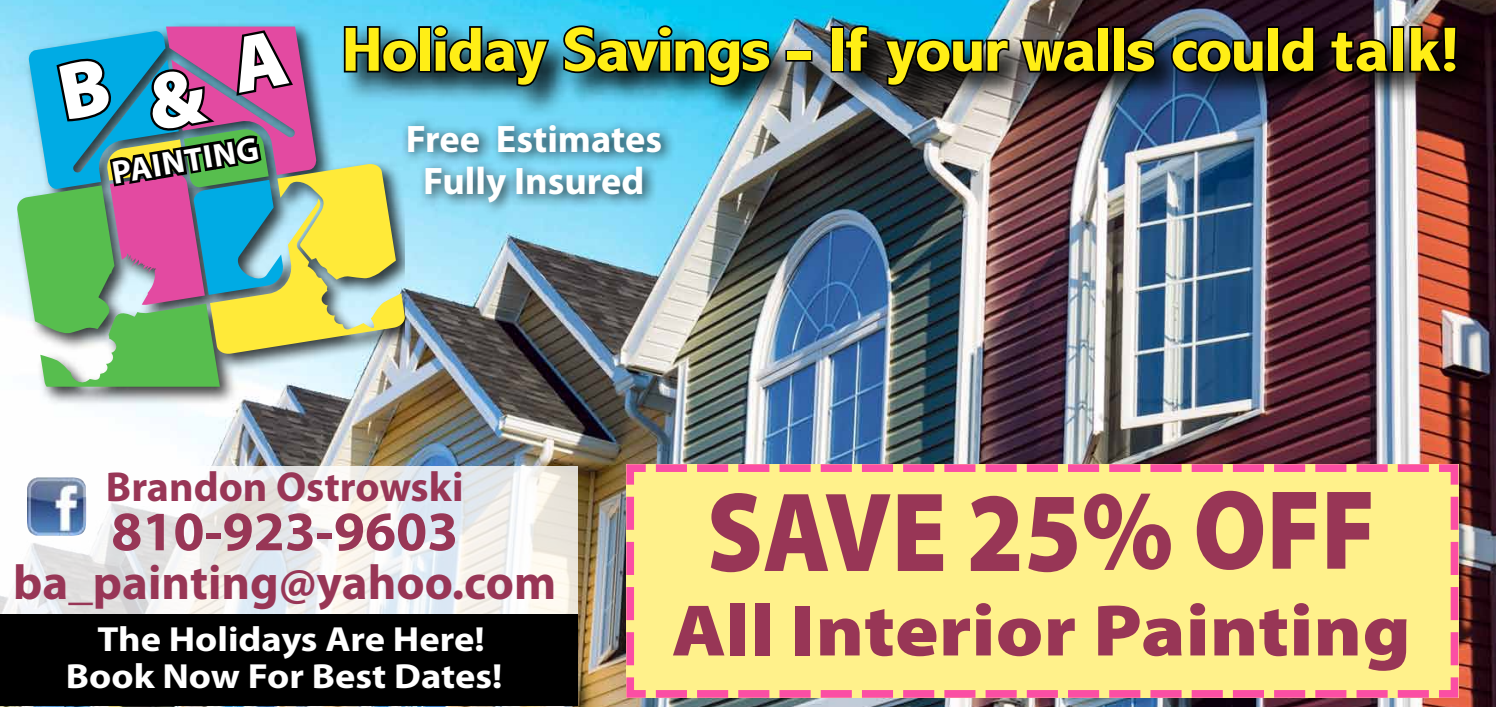
<style>
.page{position:relative;width:1496px;height:709px;background:#fff}
.page>*{position:absolute;margin:0;border:0;box-sizing:border-box;transform-origin:0 0}
.t1{font:900 113.75px "Myriad Pro";color:#983656;scale:.88 1}
.t2{font:900 73.5px "Myriad Pro";letter-spacing:.005em;color:#983656;scale:1.1 1}
.t3{font:63px "Abadi Condensed Bold PL";letter-spacing:-.03em;color:#ffee16;scale:1.25 1}
.t4{font:700 56px "Myriad Pro";color:#983656}
.t5{font:700 49px "Myriad Pro";color:#983656}
.t6{font:700 42px "Myriad Pro";color:#983656}
.t7{font:700 38.5px/42px "Myriad Pro";color:#fff;text-align:center}
.t8{font:700 35px/36.8px "Myriad Pro";color:#fff;text-align:center;scale:1.1 1}
.t9{font:700 32.9px "Myriad Pro";color:#fff}
</style>
<div class="page">
<img style="left:0;top:0;width:1495px;height:706px">
<div style="left:17px;top:22px;width:388px;height:384px;background:#000;opacity:.75"></div>
<div style="left:400px;top:115px;width:276px;height:101px;background:#000;opacity:.75"></div>
<div style="left:340px;top:20px;width:1149px;height:98px;background:#000;opacity:.97"></div>
<div style="left:418px;top:26px;width:13px;height:47px;border:4px solid #000"></div>
<div style="left:433px;top:25px;width:15px;height:13px;border:4px solid #000;border-radius:50%"></div>
<div style="left:434px;top:40px;width:13px;height:33px;border:4px solid #000"></div>
<svg style="left:446px;top:24px;width:105px;height:68px;background:#285d6d"></svg>
<svg style="left:561px;top:24px;width:101px;height:65px;background:#216577"></svg>
<div style="left:657px;top:25px;width:15px;height:13px;border:4px solid #000;border-radius:50%"></div>
<div style="left:658px;top:40px;width:13px;height:33px;border:4px solid #000"></div>
<svg style="left:672px;top:37px;width:100px;height:52px;background:#0c3f4a"></svg>
<div style="left:785px;top:50px;width:27px;height:12px;border:4px solid #000"></div>
<div style="left:830px;top:26px;width:14px;height:47px;border:4px solid #000"></div>
<svg style="left:842px;top:24px;width:28px;height:50px"></svg>
<img style="left:881px;top:37px;width:130px;height:55px">
<svg style="left:1017px;top:0;width:82px;height:115px;background:#413232"></svg>
<div style="left:1096px;top:26px;width:13px;height:47px;border:4px solid #000"></div>
<div style="left:1111px;top:26px;width:13px;height:47px;border:4px solid #000"></div>
<svg style="left:1124px;top:37px;width:33px;height:38px"></svg>
<svg style="left:1169px;top:37px;width:96px;height:38px;background:#131e31"></svg>
<div style="left:1266px;top:26px;width:13px;height:47px;border:4px solid #000"></div>
<svg style="left:1278px;top:24px;width:38px;height:51px;background:#0d040b"></svg>
<svg style="left:1327px;top:29px;width:65px;height:47px;background:#261d24"></svg>
<div style="left:1390px;top:26px;width:13px;height:47px;border:4px solid #000"></div>
<svg style="left:1407px;top:24px;width:51px;height:51px;background:#2b1815"></svg>
<svg style="left:0;top:466px;width:578px;height:151px"></svg>
<div style="left:0;top:614px;width:577px;height:92px;background:#000"></div>
<svg style="left:622px;top:460px;width:839px;height:242px;background:#f8e18b"></svg>
<img style="left:27px;top:477px;width:59px;height:59px">
<img style="left:17px;top:24px;width:402px;height:363px">
<p class="t9" style="left:109px;top:152px;width:149px;rotate:-10deg">Painting</p>
<h3 class="t3" style="left:341px;top:15px;width:896px">Holiday Savings - If your walls could talk!</h3>
<p class="t7" style="left:406px;top:116px;width:258px">Free Estimates<br>Fully Insured</p>
<p class="t6" style="left:106px;top:460px;width:359px">Brandon Ostrowski</p>
<h3 class="t4" style="left:111px;top:495px;width:348px">810-923-9603</h3>
<h3 class="t5" style="left:13px;top:551px;width:544px">ba_painting@yahoo.com</h3>
<p class="t8" style="left:66px;top:619px;width:398px">The Holidays Are Here!<br>Book Now For Best Dates!</p>
<h1 class="t1" style="left:706px;top:457px;width:761px">SAVE 25% OFF</h1>
<h2 class="t2" style="left:671px;top:582px;width:673px">All Interior Painting</h2>
</div>
